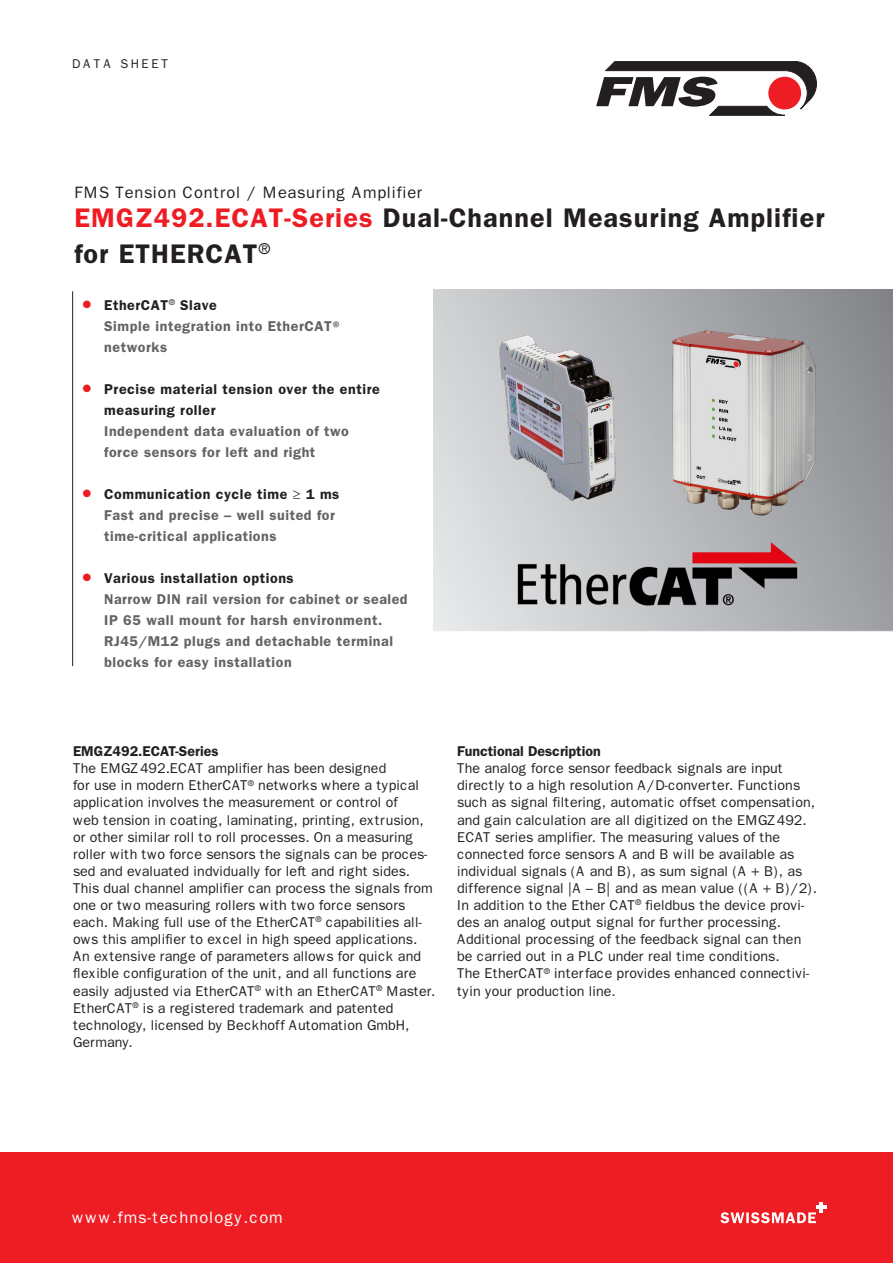
<style>
.page{position:relative;width:893px;height:1263px;background:#fff}
.page>*{position:absolute;margin:0;border:0;box-sizing:border-box;transform-origin:0 0}
.Head_demi_18p__Grund{font:600 27px/36px "Franklin Gothic";letter-spacing:.04em;color:#231f20}
.Head_demi_16__8{font:16.5px "Franklin Gothic";letter-spacing:.04em;color:#231f20}
.AdresseWWW_heavy_10{font:16.5px "Franklin Gothic";letter-spacing:.06em;color:#fff}
.t1{font:14.25px/17.1px "Franklin Gothic";color:#231f20}
.Benefits_demi_grau_9{font:600 14.25px/21px "Franklin Gothic";letter-spacing:.04em;color:#636366}
.Benefits_demi_schwar{font:600 14.25px/21px "Franklin Gothic";letter-spacing:.04em;color:#231f20}
.Benefits_demi_schwar-2{font:600 14.25px "Franklin Gothic";color:#231f20}
.Rubrik_demi_8_5__8{font:12.75px "Franklin Gothic";letter-spacing:.2em;color:#231f20}
.s1{color:#ee1d23}
</style>
<div class="page">
<hr style="left:72px;top:291px;width:1px;height:375px;background:#231f20">
<svg style="left:596px;top:61px;width:221px;height:54px"></svg>
<div style="left:0;top:1152px;width:893px;height:111px;background:#ee1d23"></div>
<hr style="left:816px;top:1205px;width:11px;height:4px;background:#fff">
<svg style="left:720px;top:1202px;width:103px;height:21px"></svg>
<img style="left:457px;top:306px;width:403px;height:303px">
<p class="Rubrik_demi_8_5__8" style="left:72px;top:57px;width:98px">DATA SHEET</p>
<p class="Head_demi_16__8" style="left:74px;top:183px;width:350px">FMS Tension Control / Measuring Amplifier</p>
<p class="Head_demi_18p__Grund" style="left:74px;top:199px;width:752px"><span class="s1">EMGZ492.ECAT-Series</span> Dual-Channel Measuring Amplifier for ETHERCAT<sup>®</sup></p>
<p class="Benefits_demi_schwar" style="left:83px;top:294px;width:136px"><span class="s1">●</span> EtherCAT<sup>®</sup> Slave</p>
<p class="Benefits_demi_grau_9" style="left:104px;top:315px;width:240px">Simple integration into EtherCAT®</p>
<p class="Benefits_demi_grau_9" style="left:104px;top:336px;width:64px">networks</p>
<p class="Benefits_demi_schwar" style="left:104px;top:378px;width:277px;text-indent:-21px"><span class="s1">●</span> Precise material tension over the entire measuring roller</p>
<p class="Benefits_demi_grau_9" style="left:104px;top:420px;width:246px">Independent data evaluation of two</p>
<p class="Benefits_demi_grau_9" style="left:104px;top:441px;width:213px">force sensors for left and right</p>
<p class="Benefits_demi_schwar" style="left:83px;top:483px;width:258px"><span class="s1">●</span> Communication cycle time ≥ 1 ms</p>
<p class="Benefits_demi_grau_9" style="left:104px;top:504px;width:232px">Fast and precise – well suited for</p>
<p class="Benefits_demi_grau_9" style="left:104px;top:525px;width:174px">time-critical applications</p>
<p class="Benefits_demi_schwar" style="left:83px;top:567px;width:212px"><span class="s1">●</span> Various installation options</p>
<p class="Benefits_demi_grau_9" style="left:104px;top:588px;width:305px">Narrow DIN rail version for cabinet or sealed IP 65 wall mount for harsh environment.<br>RJ45/M12 plugs and detachable terminal blocks for easy installation</p>
<p class="Benefits_demi_schwar-2" style="left:73px;top:743px;width:147px">EMGZ492.ECAT-Series</p>
<p class="t1" style="left:73px;top:760px;width:315px">The EMGZ492.ECAT amplifier has been designed</p>
<p class="t1" style="left:73px;top:777px;width:348px">for use in modern EtherCAT<sup>®</sup> networks where a typical</p>
<p class="t1" style="left:73px;top:794px;width:326px">application involves the measurement or control of</p>
<p class="t1" style="left:73px;top:811px;width:352px">web tension in coating, laminating, printing, extrusion,</p>
<p class="t1" style="left:73px;top:828px;width:361px">or other similar roll to roll processes. On a measuring roller with two force sensors the signals can be proces&shy;sed and evaluated indvidually for left and right sides.<br>This dual channel amplifier can process the signals from one or two measuring rollers with two force sensors each. Making full use of the EtherCAT<sup>®</sup> capabilities all&shy;ows this amplifier to excel in high speed applications.</p>
<p class="t1" style="left:73px;top:948px;width:349px">An extensive range of parameters allows for quick and</p>
<p class="t1" style="left:73px;top:965px;width:345px">flexible configuration of the unit, and all functions are</p>
<p class="t1" style="left:73px;top:982px;width:364px">easily adjusted via EtherCAT<sup>®</sup> with an EtherCAT<sup>®</sup> Master.<br>EtherCAT<sup>®</sup> is a registered trademark and patented</p>
<p class="t1" style="left:73px;top:1016px;width:338px">technology, licensed by Beckhoff Automation GmbH,</p>
<p class="t1" style="left:73px;top:1033px;width:61px">Germany.</p>
<p class="Benefits_demi_schwar-2" style="left:457px;top:743px;width:145px">Functional Description</p>
<p class="t1" style="left:457px;top:760px;width:328px">The analog force sensor feedback signals are input</p>
<p class="t1" style="left:457px;top:777px;width:362px">directly to a high resolution A/D-converter. Functions such as signal filtering, automatic offset compensation, and gain calculation are all digitized on the EMGZ492.<br>ECAT series amplifier. The measuring values of the connected force sensors A and B will be available as individual signals (A and B), as sum signal (A + B), as difference signal |A – B| and as mean value ((A + B)/2).</p>
<p class="t1" style="left:457px;top:897px;width:349px">In addition to the Ether CAT<sup>®</sup> fieldbus the device provi&shy;des an analog output signal for further processing.</p>
<p class="t1" style="left:457px;top:931px;width:346px">Additional processing of the feedback signal can then</p>
<p class="t1" style="left:457px;top:948px;width:324px">be carried out in a PLC under real time conditions.</p>
<p class="t1" style="left:457px;top:965px;width:354px">The EtherCAT<sup>®</sup> interface provides enhanced connectivi&shy;tyin your production line.</p>
<p class="AdresseWWW_heavy_10" style="left:72px;top:1208px;width:212px">www.fms-technology.com</p>
</div>
